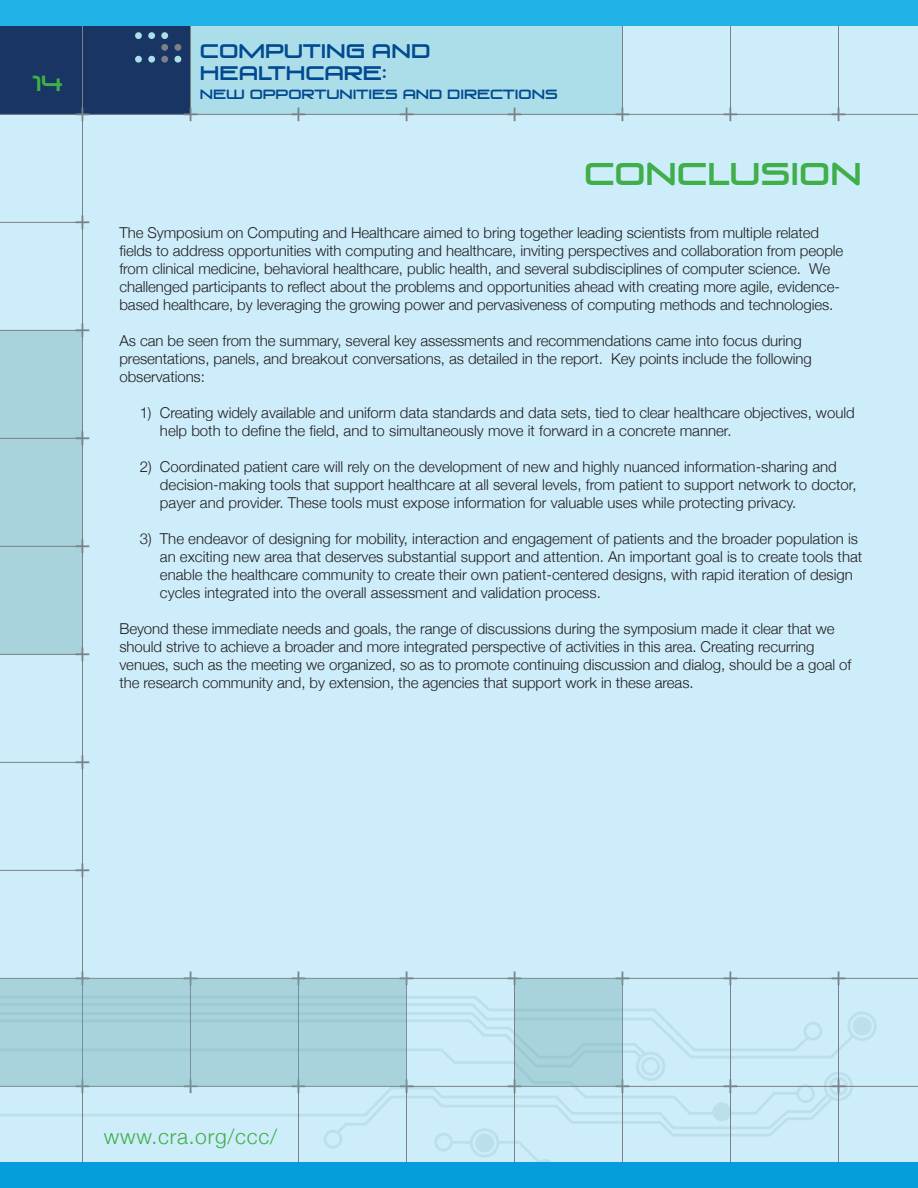
<style>
.page{position:relative;width:918px;height:1188px;background:#ceedfb}
.page>*{position:absolute;margin:0;border:0;box-sizing:border-box;transform-origin:0 0}
.t1{font:30px "Venus Rising";color:#40ae49}
.t2{font:300 21px "Helvetica Neue";letter-spacing:.035em;color:#40ae49}
.t3{font:21px "Venus Rising";color:#40ae49}
.t4{font:18.75px/22.5px "Venus Rising";color:#014990}
.t5{font:300 15px/18px "Helvetica Neue";letter-spacing:-.005em;color:#231f20}
.t6{font:12.75px "Venus Rising";color:#014990}
</style>
<div class="page">
<div style="left:0;top:330px;width:83px;height:324px;background:#a8d2dc"></div>
<div style="left:189px;top:16px;width:433px;height:98px;background:#abdee9"></div>
<div style="left:0;top:6px;width:190px;height:108px;background:#193563"></div>
<svg style="left:0;top:996px;width:867px;height:166px"></svg>
<div style="left:805px;top:1023px;width:16px;height:16px;background:#ccecfa;border-radius:50%"></div>
<div style="left:803px;top:1022px;width:19px;height:19px;border:3px solid #70aaae;border-radius:50%"></div>
<div style="left:798px;top:1086px;width:16px;height:16px;background:#ccecfa;border-radius:50%"></div>
<div style="left:796px;top:1084px;width:19px;height:19px;border:3px solid #70aaae;border-radius:50%"></div>
<div style="left:714px;top:1104px;width:16px;height:16px;background:#bbdfeb;border-radius:50%"></div>
<div style="left:712px;top:1102px;width:19px;height:19px;border:3px solid #70aaae;border-radius:50%"></div>
<div style="left:535px;top:1159px;width:19px;height:19px;border:3px solid #70aaae;border-radius:50%"></div>
<svg style="left:849px;top:1013px;width:26px;height:27px"></svg>
<div style="left:847px;top:1011px;width:30px;height:30px;border:3px solid #70aaae;border-radius:50%"></div>
<div style="left:854px;top:1018px;width:16px;height:16px;background:#bbdfeb;border-radius:50%"></div>
<div style="left:853px;top:1017px;width:19px;height:19px;border:3px solid #70aaae;border-radius:50%"></div>
<svg style="left:471px;top:1130px;width:27px;height:26px"></svg>
<div style="left:470px;top:1128px;width:29px;height:30px;border:3px solid #70aaae;border-radius:50%"></div>
<div style="left:477px;top:1135px;width:16px;height:16px;background:#bbdfeb;border-radius:50%"></div>
<div style="left:475px;top:1133px;width:19px;height:19px;border:3px solid #70aaae;border-radius:50%"></div>
<svg style="left:637px;top:1053px;width:27px;height:27px"></svg>
<div style="left:636px;top:1052px;width:29px;height:29px;border:3px solid #70aaae;border-radius:50%"></div>
<div style="left:643px;top:1058px;width:16px;height:16px;background:#ccecfa;border-radius:50%"></div>
<div style="left:641px;top:1057px;width:19px;height:19px;border:3px solid #70aaae;border-radius:50%"></div>
<svg style="left:825px;top:1073px;width:27px;height:27px"></svg>
<div style="left:824px;top:1072px;width:29px;height:29px;border:3px solid #70aaae;border-radius:50%"></div>
<div style="left:829px;top:1077px;width:19px;height:19px;border:3px solid #70aaae;border-radius:50%"></div>
<div style="left:436px;top:1134px;width:16px;height:16px;background:#ccecfa;border-radius:50%"></div>
<div style="left:434px;top:1133px;width:19px;height:19px;border:3px solid #70aaae;border-radius:50%"></div>
<div style="left:324px;top:1130px;width:18px;height:19px;border:3px solid #70aaae;border-radius:50%"></div>
<hr style="left:730px;top:0;width:1px;height:119px;background:#7a8187">
<hr style="left:838px;top:0;width:1px;height:117px;background:#7a8187">
<hr style="left:0;top:114px;width:918px;height:1px;background:#7a8187">
<hr style="left:0;top:222px;width:83px;height:1px;background:#7a8187">
<hr style="left:0;top:330px;width:83px;height:1px;background:#7a8187">
<hr style="left:0;top:438px;width:84px;height:1px;background:#7a8187">
<hr style="left:0;top:546px;width:81px;height:1px;background:#7a8187">
<hr style="left:0;top:654px;width:81px;height:1px;background:#7a8187">
<hr style="left:0;top:762px;width:86px;height:1px;background:#7a8187">
<hr style="left:0;top:870px;width:82px;height:1px;background:#7a8187">
<hr style="left:0;top:978px;width:918px;height:1px;background:#7a8187">
<hr style="left:0;top:1086px;width:918px;height:1px;background:#7a8187">
<svg style="left:76px;top:107px;width:13px;height:14px"></svg>
<svg style="left:184px;top:107px;width:13px;height:14px"></svg>
<svg style="left:292px;top:107px;width:13px;height:14px"></svg>
<svg style="left:400px;top:107px;width:13px;height:14px"></svg>
<svg style="left:508px;top:107px;width:13px;height:14px"></svg>
<svg style="left:616px;top:107px;width:13px;height:14px"></svg>
<svg style="left:724px;top:107px;width:13px;height:14px"></svg>
<svg style="left:832px;top:107px;width:13px;height:14px"></svg>
<svg style="left:76px;top:1086px;width:13px;height:7px"></svg>
<svg style="left:184px;top:1086px;width:13px;height:7px"></svg>
<svg style="left:292px;top:1086px;width:13px;height:7px"></svg>
<svg style="left:400px;top:1079px;width:13px;height:14px"></svg>
<svg style="left:508px;top:1079px;width:13px;height:14px"></svg>
<svg style="left:616px;top:1079px;width:13px;height:14px"></svg>
<svg style="left:724px;top:1079px;width:13px;height:14px"></svg>
<svg style="left:832px;top:1079px;width:13px;height:14px"></svg>
<hr style="left:298px;top:976px;width:1px;height:212px;background:#7a8187">
<hr style="left:406px;top:979px;width:1px;height:209px;background:#7a8187">
<hr style="left:514px;top:982px;width:1px;height:206px;background:#7a8187">
<hr style="left:622px;top:979px;width:1px;height:209px;background:#7a8187">
<hr style="left:622px;top:0;width:1px;height:118px;background:#7a8187">
<hr style="left:730px;top:978px;width:1px;height:210px;background:#7a8187">
<hr style="left:838px;top:978px;width:1px;height:210px;background:#7a8187">
<hr style="left:82px;top:0;width:1px;height:1188px;background:#7a8187">
<svg style="left:76px;top:215px;width:13px;height:14px"></svg>
<svg style="left:76px;top:323px;width:13px;height:14px"></svg>
<svg style="left:76px;top:431px;width:13px;height:14px"></svg>
<svg style="left:76px;top:539px;width:13px;height:14px"></svg>
<svg style="left:76px;top:647px;width:13px;height:14px"></svg>
<svg style="left:76px;top:755px;width:13px;height:14px"></svg>
<svg style="left:76px;top:863px;width:13px;height:14px"></svg>
<div style="left:135px;top:32px;width:7px;height:7px;background:#abdee9;border-radius:50%"></div>
<div style="left:135px;top:56px;width:7px;height:7px;background:#abdee9;border-radius:50%"></div>
<div style="left:148px;top:32px;width:7px;height:7px;background:#abdee9;border-radius:50%"></div>
<div style="left:148px;top:56px;width:7px;height:7px;background:#abdee9;border-radius:50%"></div>
<div style="left:161px;top:44px;width:7px;height:7px;background:#7a8187;border-radius:50%"></div>
<div style="left:161px;top:32px;width:7px;height:7px;background:#abdee9;border-radius:50%"></div>
<div style="left:161px;top:56px;width:7px;height:7px;background:#7a8187;border-radius:50%"></div>
<div style="left:174px;top:44px;width:7px;height:7px;background:#7a8187;border-radius:50%"></div>
<div style="left:174px;top:56px;width:7px;height:7px;background:#abdee9;border-radius:50%"></div>
<hr style="left:190px;top:0;width:1px;height:115px;background:#7a8187">
<svg style="left:76px;top:972px;width:13px;height:6px"></svg>
<svg style="left:184px;top:972px;width:13px;height:6px"></svg>
<svg style="left:292px;top:972px;width:13px;height:6px"></svg>
<svg style="left:400px;top:972px;width:13px;height:13px"></svg>
<svg style="left:508px;top:972px;width:13px;height:13px"></svg>
<svg style="left:616px;top:972px;width:13px;height:13px"></svg>
<svg style="left:724px;top:972px;width:13px;height:13px"></svg>
<svg style="left:832px;top:972px;width:13px;height:13px"></svg>
<div style="left:0;top:0;width:918px;height:26px;background:#21b3e8"></div>
<div style="left:0;top:1162px;width:918px;height:26px;background:#069ddc"></div>
<div style="left:515px;top:978px;width:108px;height:108px;background:#a8d2dc"></div>
<div style="left:0;top:978px;width:407px;height:108px;background:#a8d2dc"></div>
<h2 class="t3" style="left:32px;top:71px;width:32px">14</h2>
<p class="t4" style="left:200px;top:40px;width:232px">COMPUTING AND<br>HEALTHCARE:</p>
<p class="t6" style="left:200px;top:87px;width:359px">NEW OPPORTUNITIES AND DIRECTIONS</p>
<h1 class="t1" style="left:584px;top:157px;width:279px">CONCLUSION</h1>
<p class="t5" style="left:119px;top:223px;width:725px">The Symposium on Computing and Healthcare aimed to bring together leading scientists from multiple related fields to address opportunities with computing and healthcare, inviting perspectives and collaboration from people from clinical medicine, behavioral healthcare, public health, and several subdisciplines of computer science. We challenged participants to reflect about the problems and opportunities ahead with creating more agile, evidence&shy;based healthcare, by leveraging the growing power and pervasiveness of computing methods and technologies.</p>
<p class="t5" style="left:119px;top:331px;width:694px">As can be seen from the summary, several key assessments and recommendations came into focus during presentations, panels, and breakout conversations, as detailed in the report. Key points include the following observations:</p>
<p class="t5" style="left:160px;top:403px;width:696px;text-indent:-20px">1) Creating widely available and uniform data standards and data sets, tied to clear healthcare objectives, would help both to define the field, and to simultaneously move it forward in a concrete manner.</p>
<p class="t5" style="left:160px;top:457px;width:698px;text-indent:-20px">2) Coordinated patient care will rely on the development of new and highly nuanced information-sharing and decision-making tools that support healthcare at all several levels, from patient to support network to doctor, payer and provider. These tools must expose information for valuable uses while protecting privacy.</p>
<p class="t5" style="left:160px;top:529px;width:704px;text-indent:-20px">3) The endeavor of designing for mobility, interaction and engagement of patients and the broader population is an exciting new area that deserves substantial support and attention. An important goal is to create tools that enable the healthcare community to create their own patient-centered designs, with rapid iteration of design cycles integrated into the overall assessment and validation process.</p>
<p class="t5" style="left:119px;top:619px;width:733px">Beyond these immediate needs and goals, the range of discussions during the symposium made it clear that we should strive to achieve a broader and more integrated perspective of activities in this area. Creating recurring venues, such as the meeting we organized, so as to promote continuing discussion and dialog, should be a goal of the research community and, by extension, the agencies that support work in these areas.</p>
<h2 class="t2" style="left:104px;top:1120px;width:175px">www.cra.org/ccc/</h2>
</div>
